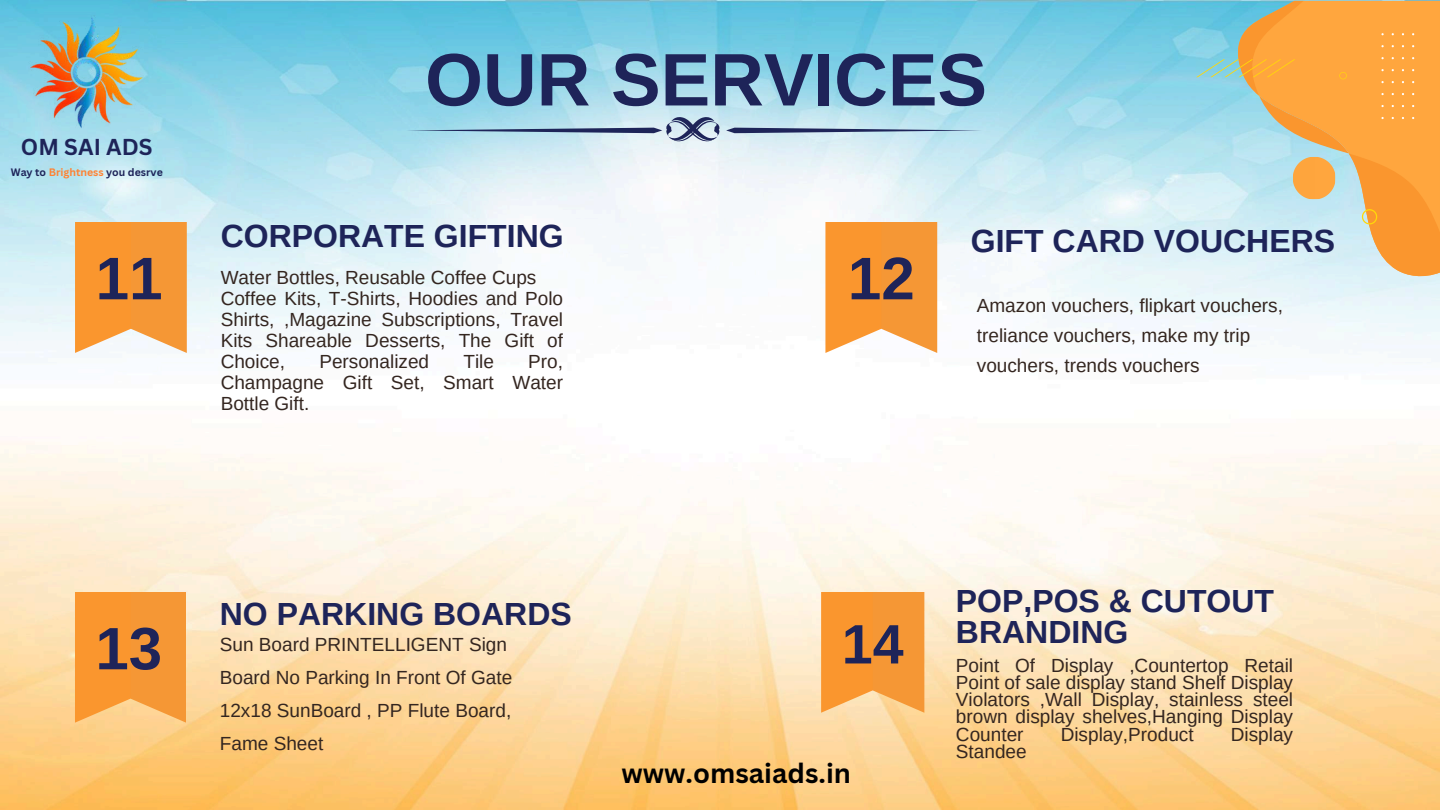
<style>
.page{position:relative;width:1440px;height:810px;background:#fff}
.page>*{position:absolute;margin:0;border:0;box-sizing:border-box;transform-origin:0 0}
.t1{font:700 74.4px "Arimo";color:#1e2459}
.t2{font:700 60.2px "Arimo";color:#1e2459}
.t3{font:700 59.8px "Arimo";color:#1e2459}
.t4{font:700 55.6px "Arimo";color:#1e2459}
.t5{font:700 32px/31.5px "Arimo";color:#1e2459}
.t6{font:700 27.1px "Canva Sans";color:#000}
.t7{font:700 22.4px "Canva Sans";color:#1e2459}
.t8{font:19px/21px "Arimo";color:#342620}
.t9{font:700 10.5px "Canva Sans";color:#1e2459}
.s1{color:#ff8232}
</style>
<div class="page">
<img style="left:0;top:0;width:1440px;height:810px">
<svg style="left:825px;top:222px;width:112px;height:131px"></svg>
<svg style="left:75px;top:222px;width:112px;height:131px"></svg>
<img style="left:29px;top:15px;width:115px;height:116px">
<svg style="left:75px;top:593px;width:111px;height:130px"></svg>
<svg style="left:821px;top:592px;width:103px;height:121px"></svg>
<svg style="left:1229px;top:1px;width:211px;height:278px"></svg>
<svg style="left:1196px;top:33px;width:218px;height:191px"></svg>
<svg style="left:726px;top:128px;width:256px;height:5px"></svg>
<svg style="left:406px;top:117px;width:314px;height:25px"></svg>
<p class="t7" style="left:21px;top:131px;width:133px">OM SAI ADS</p>
<p class="t9" style="left:11px;top:164px;width:153px">Way to <span class="s1">Brightness</span> you desrve</p>
<h1 class="t1" style="left:425px;top:38px;width:563px">OUR SERVICES</h1>
<h3 class="t5" style="left:221px;top:220px;width:345px">CORPORATE GIFTING</h3>
<h3 class="t5" style="left:971px;top:225px;width:366px">GIFT CARD VOUCHERS</h3>
<h2 class="t2" style="left:96px;top:245px;width:68px">11</h2>
<h2 class="t2" style="left:848px;top:245px;width:68px">12</h2>
<p class="t8" style="left:221px;top:267px;width:344px">Water Bottles, Reusable Coffee Cups<br>Coffee Kits, T-Shirts, Hoodies and Polo<br>Shirts, ,Magazine Subscriptions, Travel<br>Kits Shareable Desserts, The Gift of<br>Choice,</p>
<p class="t8" style="left:319px;top:351px;width:111px">Personalized</p>
<p class="t8" style="left:463px;top:351px;width:32px">Tile</p>
<p class="t8" style="left:221px;top:351px;width:344px;text-align:justify;text-indent:308px">Pro, Champagne Gift Set, Smart Water Bottle Gift.</p>
<p class="t8" style="left:977px;top:290px;width:308px;line-height:30px">Amazon vouchers, flipkart vouchers, treliance vouchers, make my trip vouchers, trends vouchers</p>
<h3 class="t5" style="left:220px;top:598px;width:353px">NO PARKING BOARDS</h3>
<h3 class="t3" style="left:96px;top:615px;width:68px">13</h3>
<p class="t8" style="left:220px;top:628px;width:294px;line-height:33px">Sun Board PRINTELLIGENT Sign<br>Board No Parking In Front Of Gate<br>12x18 SunBoard , PP Flute Board,<br>Fame Sheet</p>
<h3 class="t4" style="left:842px;top:613px;width:63px">14</h3>
<h3 class="t6" style="left:622px;top:754px;width:231px">www.omsaiads.in</h3>
<h3 class="t5" style="left:956px;top:585px;width:320px">POP,POS &amp; CUTOUT<br>BRANDING</h3>
<p class="t8" style="left:956px;top:656px;width:339px;line-height:17.2px;text-align:justify">Point Of Display ,Countertop Retail Point of sale display stand Shelf Display Violators ,Wall Display, stainless steel brown display shelves,Hanging Display Counter</p>
<p class="t8" style="left:1061px;top:723px;width:135px">Display,Product</p>
<p class="t8" style="left:1231px;top:723px;width:64px">Display</p>
<p class="t8" style="left:956px;top:741px;width:72px">Standee</p>
</div>
